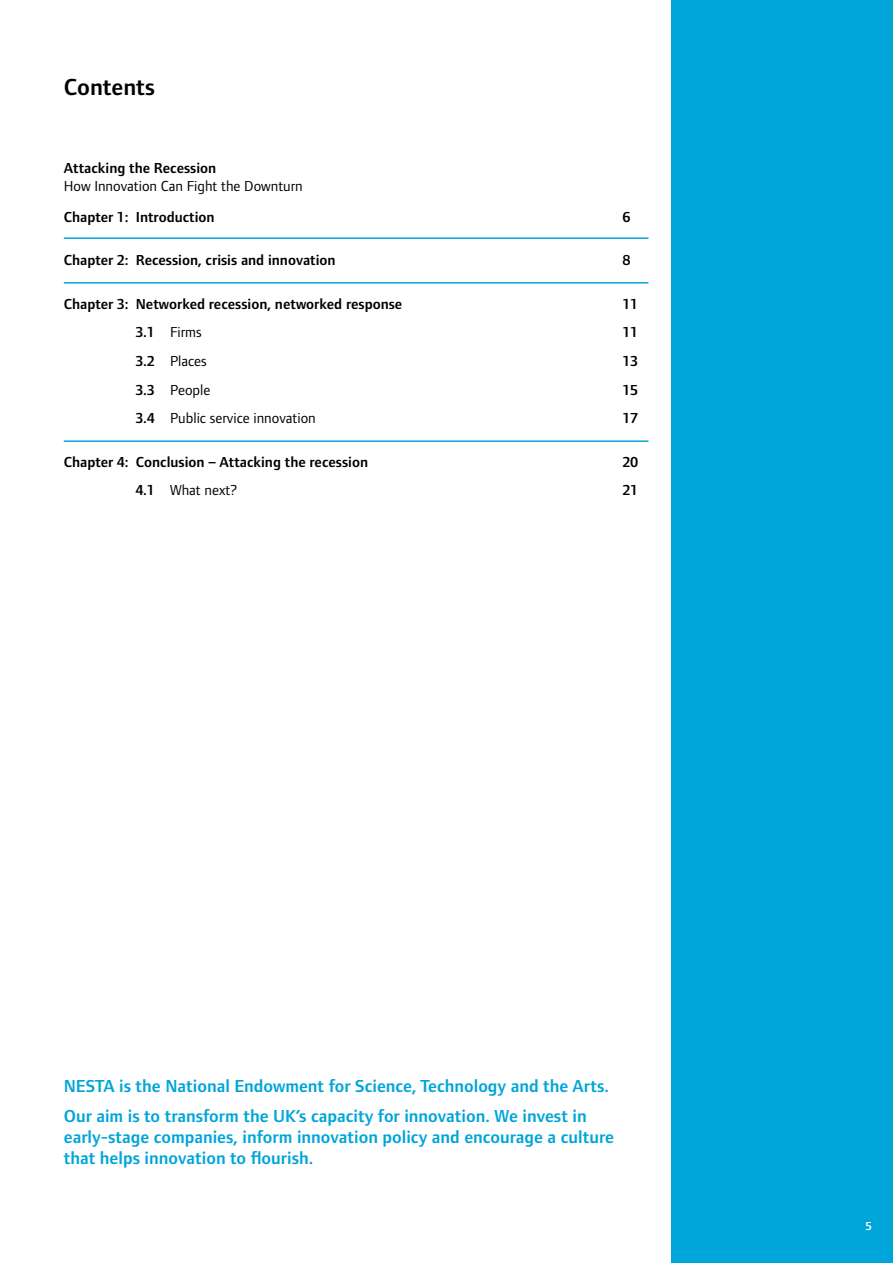
<style>
.page{position:relative;width:893px;height:1263px;background:#fff}
.page>*{position:absolute;margin:0;border:0;box-sizing:border-box;transform-origin:0 0}
.t1{font:600 24px "Foundry Form Sans";color:#000}
.t2{font:600 18px/29.5px "Foundry Form Sans";color:#00a5d9}
.t3{font:600 15px "Foundry Form Sans";color:#000}
.t4{font:15px "Foundry Form Sans";color:#000}
.t5{font:600 12px "Foundry Form Sans";color:#fff}
.s1{font-weight:600}
</style>
<div class="page">
<div style="left:672px;top:0;width:221px;height:1263px;background:#00a5d9"></div>
<hr style="left:64px;top:237px;width:584px;height:2px;background:#00a5d9">
<hr style="left:64px;top:282px;width:584px;height:2px;background:#00a5d9">
<hr style="left:64px;top:440px;width:584px;height:2px;background:#00a5d9">
<h1 class="t1" style="left:64px;top:74px;width:93px">Contents</h1>
<p class="t3" style="left:64px;top:159px;width:154px">Attacking the Recession</p>
<p class="t4" style="left:64px;top:177px;width:241px">How Innovation Can Fight the Downturn</p>
<p class="t3" style="left:64px;top:208px;width:152px">Chapter 1: Introduction</p>
<p class="t3" style="left:623px;top:208px;width:9px">6</p>
<p class="t3" style="left:64px;top:252px;width:273px">Chapter 2: Recession, crisis and innovation</p>
<p class="t3" style="left:623px;top:252px;width:9px">8</p>
<p class="t3" style="left:64px;top:295px;width:340px">Chapter 3: Networked recession, networked response</p>
<p class="t3" style="left:623px;top:295px;width:16px">11</p>
<p class="t4" style="left:136px;top:324px;width:67px"><span class="s1">3.1</span> Firms</p>
<p class="t3" style="left:623px;top:324px;width:16px">11</p>
<p class="t4" style="left:136px;top:352px;width:72px"><span class="s1">3.2</span> Places</p>
<p class="t3" style="left:623px;top:352px;width:16px">13</p>
<p class="t4" style="left:136px;top:381px;width:76px"><span class="s1">3.3</span> People</p>
<p class="t3" style="left:623px;top:381px;width:16px">15</p>
<p class="t4" style="left:136px;top:410px;width:181px"><span class="s1">3.4</span> Public service innovation</p>
<p class="t3" style="left:623px;top:410px;width:16px">17</p>
<p class="t3" style="left:64px;top:453px;width:306px">Chapter 4: Conclusion – Attacking the recession</p>
<p class="t3" style="left:623px;top:453px;width:16px">20</p>
<p class="t4" style="left:136px;top:482px;width:103px"><span class="s1">4.1</span> What next?</p>
<p class="t3" style="left:623px;top:482px;width:16px">21</p>
<p class="t2" style="left:64px;top:1071px;width:547px">NESTA is the National Endowment for Science, Technology and the Arts.<br>Our aim is to transform the UK’s capacity for innovation. We invest in</p>
<p class="t2" style="left:64px;top:1126px;width:552px;line-height:21px">early-stage companies, inform innovation policy and encourage a culture that helps innovation to flourish.</p>
<p class="t5" style="left:866px;top:1219px;width:7px">5</p>
</div>
